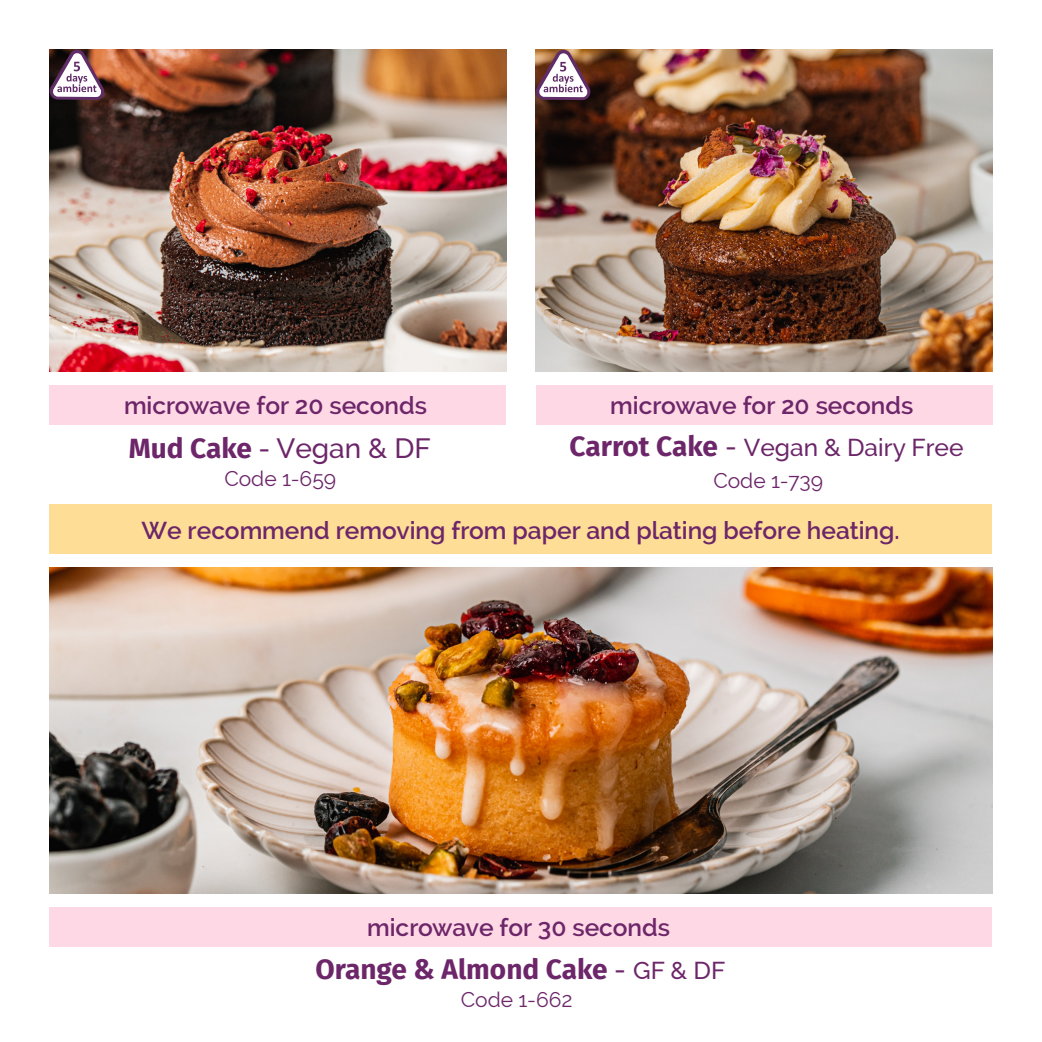
<style>
.page{position:relative;width:1042px;height:1042px;background:#fff}
.page>*{position:absolute;margin:0;border:0;box-sizing:border-box;transform-origin:0 0}
.Normal_body{font:700 28px "Fira Sans";color:#6c2669}
.Normal_body-2{font:500 28px "Raleway";color:#6c2669}
.t1{font:600 24.5px "Raleway";color:#6c2669}
.Normal_body-3{font:500 24.5px "Raleway";color:#6c2669}
.Normal_body-4{font:21px "Raleway";color:#6c2669}
.s1{font-family:"Fira Sans";font-weight:700}
.s2{font-family:"Fira Sans";font-weight:700;font-size:28px}
.s3{font-size:28px}
.s4{font-family:"Raleway";font-weight:500}
.s5{font-family:"Raleway";font-weight:500;font-size:24.5px}
</style>
<div class="page">
<img style="left:50px;top:50px;width:456px;height:322px">
<img style="left:536px;top:50px;width:456px;height:322px">
<div style="left:50px;top:385px;width:456px;height:40px;background:#ffd8e5"></div>
<div style="left:536px;top:385px;width:456px;height:40px;background:#ffd8e5"></div>
<svg style="left:49px;top:50px;width:56px;height:50px"></svg>
<svg style="left:535px;top:50px;width:56px;height:50px"></svg>
<div style="left:50px;top:504px;width:942px;height:50px;background:#fedd96"></div>
<img style="left:50px;top:567px;width:942px;height:326px">
<div style="left:50px;top:907px;width:942px;height:39px;background:#ffd8e5"></div>
<p class="t1" style="left:124px;top:391px;width:304px">microwave for 20 seconds</p>
<p class="t1" style="left:610px;top:392px;width:304px">microwave for 20 seconds</p>
<p class="Normal_body-2" style="left:129px;top:432px;width:304px"><span class="s1">Mud Cake</span> - Vegan &amp; DF</p>
<p class="Normal_body-3" style="left:570px;top:433px;width:395px"><span class="s2">Carrot Cake</span> <span class="s3">-</span> Vegan &amp; Dairy Free</p>
<p class="Normal_body-4" style="left:224px;top:466px;width:113px">Code 1-659</p>
<p class="Normal_body-4" style="left:713px;top:468px;width:111px">Code 1-739</p>
<p class="t1" style="left:141px;top:516px;width:760px">We recommend removing from paper and plating before heating.</p>
<p class="t1" style="left:367px;top:913px;width:304px">microwave for 30 seconds</p>
<p class="Normal_body" style="left:315px;top:946px;width:411px">Orange &amp; Almond Cake <span class="s4">-</span> <span class="s5">GF &amp; DF</span></p>
<p class="Normal_body-4" style="left:461px;top:987px;width:113px">Code 1-662</p>
</div>
